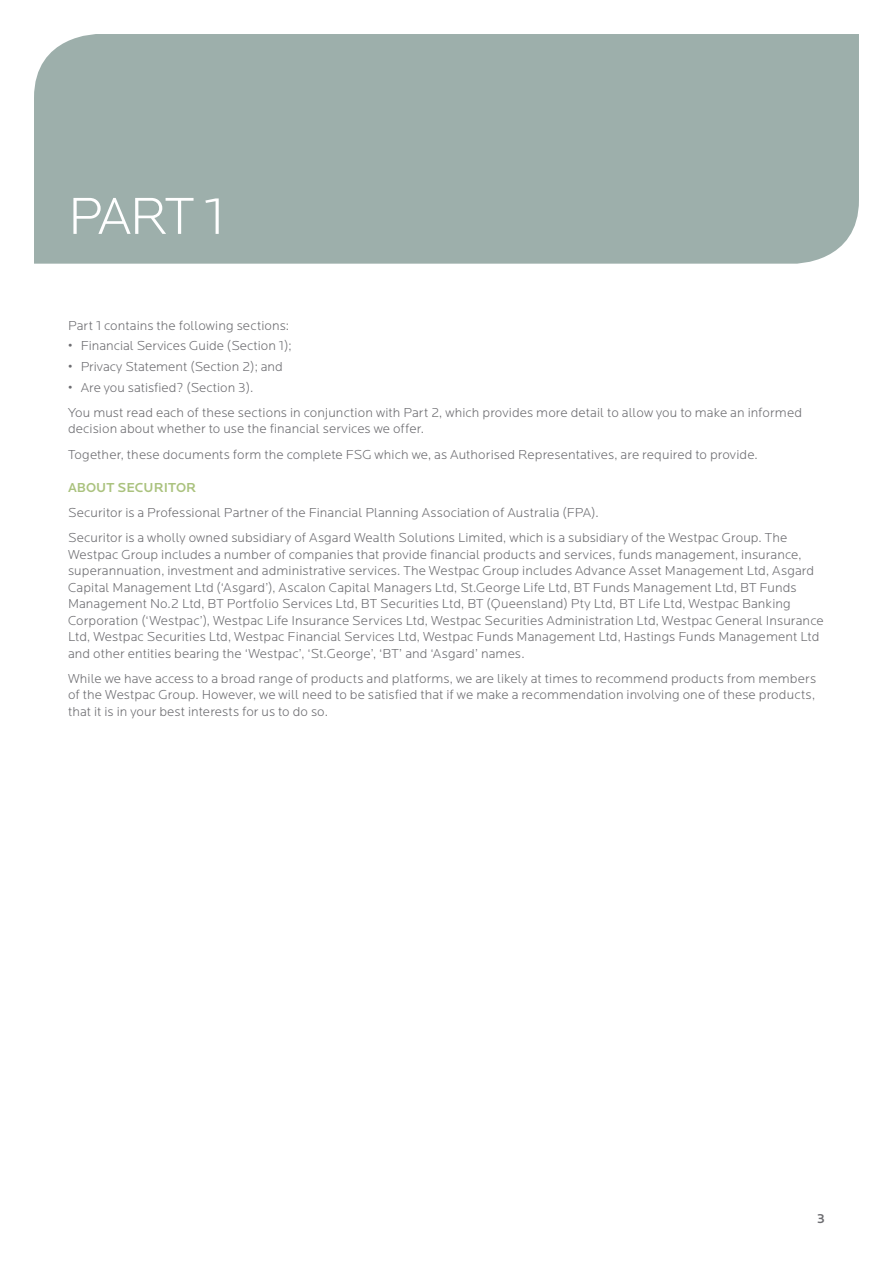
<style>
.page{position:relative;width:893px;height:1263px;background:#fff}
.page>*{position:absolute;margin:0;border:0;box-sizing:border-box;transform-origin:0 0}
.t1{font:300 54px "Locator";color:#fff}
.t2{font:300 13.5px/16.5px "Locator";letter-spacing:.005em;color:#6d6d71}
.t3{font:500 13.5px "Locator";letter-spacing:.005em;color:#aac27e}
.t4{font:500 13.5px "Locator";color:#6d6d71}
</style>
<div class="page">
<div style="left:34px;top:34px;width:825px;height:230px;background:#9dafab"></div>
<h1 class="t1" style="left:68px;top:184px;width:158px">PART 1</h1>
<p class="t2" style="left:68px;top:317px;width:223px">Part 1 contains the following sections:</p>
<p class="t2" style="left:68px;top:337px;width:225px">• Financial Services Guide (Section 1);</p>
<p class="t2" style="left:68px;top:358px;width:216px">• Privacy Statement (Section 2); and</p>
<p class="t2" style="left:68px;top:374px;width:736px;line-height:25px">• Are you satisfied? (Section 3).<br>You must read each of these sections in conjunction with Part 2, which provides more detail to allow you to make an informed</p>
<p class="t2" style="left:68px;top:416px;width:691px;line-height:25px">decision about whether to use the financial services we offer.<br>Together, these documents form the complete FSG which we, as Authorised Representatives, are required to provide.</p>
<p class="t3" style="left:68px;top:479px;width:130px">ABOUT SECURITOR</p>
<p class="t2" style="left:68px;top:499px;width:721px;line-height:25px">Securitor is a Professional Partner of the Financial Planning Association of Australia (FPA).<br>Securitor is a wholly owned subsidiary of Asgard Wealth Solutions Limited, which is a subsidiary of the Westpac Group. The</p>
<p class="t2" style="left:68px;top:545px;width:757px">Westpac Group includes a number of companies that provide financial products and services, funds management, insurance, superannuation, investment and administrative services. The Westpac Group includes Advance Asset Management Ltd, Asgard Capital Management Ltd (‘Asgard’), Ascalon Capital Managers Ltd, St.George Life Ltd, BT Funds Management Ltd, BT Funds Management No.2 Ltd, BT Portfolio Services Ltd, BT Securities Ltd, BT (Queensland) Pty Ltd, BT Life Ltd, Westpac Banking Corporation (‘Westpac’), Westpac Life Insurance Services Ltd, Westpac Securities Administration Ltd, Westpac General Insurance Ltd, Westpac Securities Ltd, Westpac Financial Services Ltd, Westpac Funds Management Ltd, Hastings Funds Management Ltd and other entities bearing the ‘Westpac’, ‘St.George’, ‘BT’ and ‘Asgard’ names.</p>
<p class="t2" style="left:68px;top:669px;width:750px;text-align:justify">While we have access to a broad range of products and platforms, we are likely at times to recommend products from members of the Westpac Group. However, we will need to be satisfied that if we make a recommendation involving one of these products, that it is in your best interests for us to do so.</p>
<p class="t4" style="left:817px;top:1210px;width:9px">3</p>
</div>
